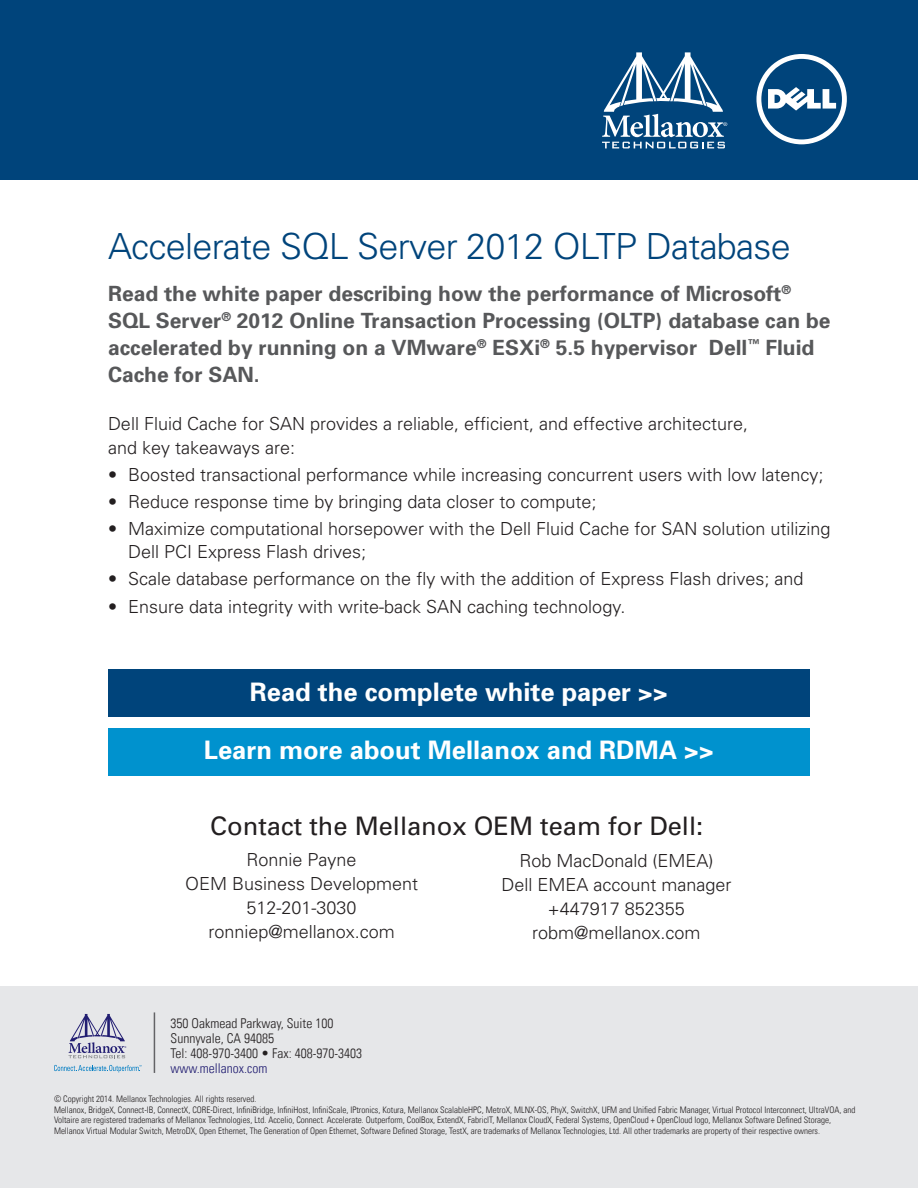
<style>
.page{position:relative;width:918px;height:1188px;background:#fff}
.page>*{position:absolute;margin:0;border:0;box-sizing:border-box;transform-origin:0 0}
.t1{font:300 36px "Univers";letter-spacing:-.02em;color:#00447b}
.Heading_1{font:700 25.5px "Univers";color:#fff}
.Heading_2{font:25.5px "Univers";color:#231f20}
.Heading_1-2{font:700 21px/27px "Univers";color:#57585a}
.Body_Text{font:300 18px/24px "Univers";color:#231f20}
.t2{font:300 condensed 13.5px/15px "Univers LT";color:#231f20}
.t3{font:300 condensed 13.5px "Univers LT";color:#221e72}
._03_Copyright{font:300 condensed 9px/10.5px "Univers LT";color:#231f20}
</style>
<div class="page">
<div style="left:0;top:0;width:918px;height:180px;background:#00447b"></div>
<svg style="left:602px;top:52px;width:125px;height:96px"></svg>
<svg style="left:756px;top:54px;width:91px;height:90px"></svg>
<div style="left:108px;top:669px;width:702px;height:48px;background:#00447b"></div>
<div style="left:108px;top:728px;width:702px;height:48px;background:#0092ce"></div>
<div style="left:0;top:986px;width:918px;height:202px;background:#e6e7e9"></div>
<svg style="left:68px;top:1014px;width:58px;height:44px"></svg>
<svg style="left:54px;top:1065px;width:88px;height:8px"></svg>
<hr style="left:154px;top:1012px;width:1px;height:61px;background:#636366">
<p class="t1" style="left:108px;top:224px;width:684px">Accelerate SQL Server 2012 OLTP Database</p>
<p class="Heading_1-2" style="left:108px;top:279px;width:724px">Read the white paper describing how the performance of Microsoft<sup>® </sup>SQL Server<sup>®</sup> 2012 Online Transaction Processing (OLTP) database can be accelerated by running on a VMware<sup>®</sup> ESXi<sup>®</sup> 5.5 hypervisor Dell<sup>™</sup> Fluid Cache for SAN.</p>
<p class="Body_Text" style="left:108px;top:411px;width:642px">Dell Fluid Cache for SAN provides a reliable, efficient, and effective architecture, and key takeaways are:</p>
<p class="Body_Text" style="left:108px;top:462px;width:717px">• Boosted transactional performance while increasing concurrent users with low latency;</p>
<p class="Body_Text" style="left:108px;top:489px;width:490px">• Reduce response time by bringing data closer to compute;</p>
<p class="Body_Text" style="left:128px;top:517px;width:704px;line-height:22.5px;text-indent:-20px">• Maximize computational horsepower with the Dell Fluid Cache for SAN solution utilizing<br>Dell PCI Express Flash drives;</p>
<p class="Body_Text" style="left:108px;top:566px;width:697px">• Scale database performance on the fly with the addition of Express Flash drives; and</p>
<p class="Body_Text" style="left:108px;top:594px;width:519px">• Ensure data integrity with write-back SAN caching technology.</p>
<p class="Heading_1" style="left:250px;top:675px;width:420px">Read the complete white paper &gt;&gt;</p>
<p class="Heading_1" style="left:204px;top:734px;width:512px">Learn more about Mellanox and RDMA &gt;&gt;</p>
<p class="Heading_2" style="left:210px;top:811px;width:495px">Contact the Mellanox OEM team for Dell:</p>
<p class="Body_Text" style="left:247px;top:847px;width:112px">Ronnie Payne</p>
<p class="Body_Text" style="left:185px;top:871px;width:235px">OEM Business Development</p>
<p class="Body_Text" style="left:247px;top:895px;width:112px">512-201-3030</p>
<p class="Body_Text" style="left:208px;top:919px;width:188px">ronniep@mellanox.com</p>
<p class="Body_Text" style="left:519px;top:848px;width:196px">Rob MacDonald (EMEA)</p>
<p class="Body_Text" style="left:501px;top:872px;width:232px">Dell EMEA account manager</p>
<p class="Body_Text" style="left:548px;top:896px;width:138px">+447917 852355</p>
<p class="Body_Text" style="left:532px;top:920px;width:170px">robm@mellanox.com</p>
<p class="t2" style="left:171px;top:1016px;width:164px">350 Oakmead Parkway, Suite 100<br>Sunnyvale, CA 94085</p>
<p class="t2" style="left:171px;top:1046px;width:193px">Tel: 408-970-3400 • Fax: 408-970-3403</p>
<p class="t3" style="left:171px;top:1060px;width:98px">www.mellanox.com</p>
<p class="_03_Copyright" style="left:54px;top:1094px;width:204px">© Copyright 2014. Mellanox Technologies. All rights reserved.</p>
<p class="_03_Copyright" style="left:54px;top:1104px;width:803px">Mellanox, BridgeX, Connect-IB, ConnectX, CORE-Direct, InfiniBridge, InfiniHost, InfiniScale, IPtronics, Kotura, Mellanox ScalableHPC, MetroX, MLNX-OS, PhyX, SwitchX, UFM and Unified Fabric Manager, Virtual Protocol Interconnect, UltraVOA, and<br>Voltaire are registered trademarks of Mellanox Technologies, Ltd. Accelio, Connect. Accelerate. Outperform, CoolBox, ExtendX, FabricIT, Mellanox CloudX, Federal Systems, OpenCloud + OpenCloud logo, Mellanox Software Defined Storage,<br>Mellanox Virtual Modular Switch, MetroDX, Open Ethernet, The Generation of Open Ethernet, Software Defined Storage, TestX, are trademarks of Mellanox Technologies, Ltd. All other trademarks are property of their respective owners.</p>
</div>
